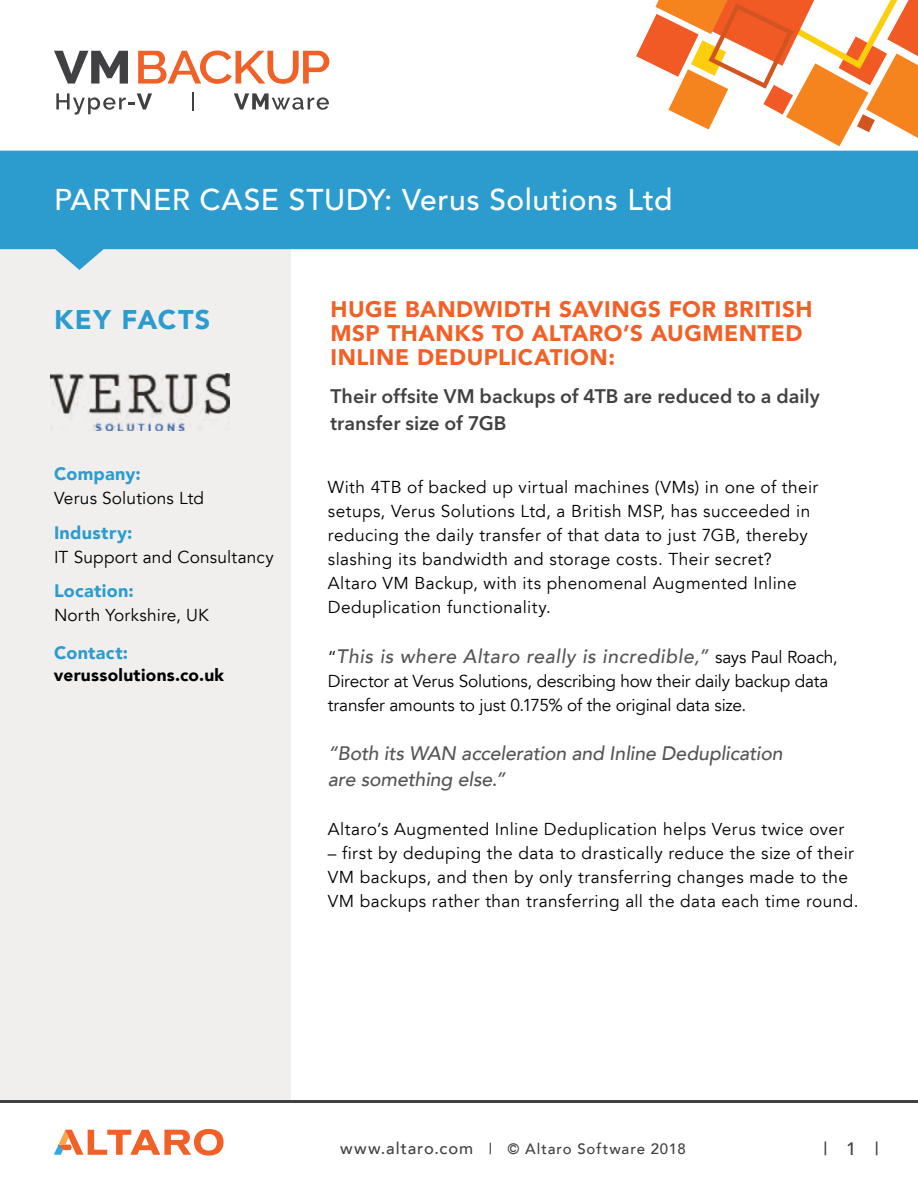
<style>
.page{position:relative;width:918px;height:1188px;background:#fff}
.page>*{position:absolute;margin:0;border:0;box-sizing:border-box;transform-origin:0 0}
.t1{font:500 30px "Avenir LT";letter-spacing:.015em;color:#fff}
.t2{font:900 27px "Avenir LT";letter-spacing:.055em;color:#2c9cce}
.t3{font:900 22.5px/24px "Avenir LT";letter-spacing:.02em;color:#f16127}
.t4{font:italic 500 19.5px/25.5px "Avenir LT";letter-spacing:-.005em;color:#565659}
.t5{font:600 19.5px/27px "Avenir Next LT Pro";color:#414042}
.t6{font:italic 500 19.5px "Avenir LT";letter-spacing:.025em;color:#565659}
.t7{font:900 18px "Avenir LT";letter-spacing:.015em;color:#2c9cce}
.t8{font:500 18px "Avenir LT";color:#414042}
.t9{font:17.25px/24px "Avenir LT";letter-spacing:.025em;color:#000}
.t10{font:17.25px/24px "Avenir LT";letter-spacing:-.01em;color:#000}
.t11{font:900 17.25px "Avenir LT";letter-spacing:.015em;color:#000}
.t12{font:500 15px "Avenir LT";letter-spacing:.06em;color:#414042}
.s1{font-weight:400;font-style:normal;font-size:17.25px;color:#000}
.s2{font-size:16.5px}
</style>
<div class="page">
<div style="left:0;top:240px;width:291px;height:862px;background:#f0efee"></div>
<hr style="left:0;top:1100px;width:918px;height:3px;background:#414042">
<svg style="left:0;top:151px;width:918px;height:119px;fill:#2c9cce"></svg>
<svg style="left:54px;top:51px;width:74px;height:33px"></svg>
<svg style="left:138px;top:51px;width:191px;height:33px"></svg>
<svg style="left:56px;top:93px;width:96px;height:22px"></svg>
<svg style="left:192px;top:92px;width:1px;height:19px"></svg>
<svg style="left:234px;top:93px;width:95px;height:17px"></svg>
<svg style="left:636px;top:0;width:282px;height:146px"></svg>
<svg style="left:54px;top:1129px;width:170px;height:27px"></svg>
<img style="left:51px;top:374px;width:179px;height:57px">
<h1 class="t1" style="left:54px;top:183px;width:620px">PARTNER CASE STUDY: Verus Solutions Ltd</h1>
<h2 class="t2" style="left:54px;top:304px;width:158px">KEY FACTS</h2>
<p class="t7" style="left:54px;top:463px;width:88px">Company:</p>
<p class="t9" style="left:54px;top:487px;width:152px">Verus Solutions Ltd</p>
<p class="t7" style="left:54px;top:522px;width:80px">Industry:</p>
<p class="t9" style="left:54px;top:545px;width:221px">IT Support and Consultancy</p>
<p class="t7" style="left:54px;top:580px;width:81px">Location:</p>
<p class="t9" style="left:54px;top:604px;width:156px">North Yorkshire, UK</p>
<p class="t7" style="left:54px;top:642px;width:76px">Contact:</p>
<p class="t11" style="left:54px;top:665px;width:172px">verussolutions.co.uk</p>
<h3 class="t3" style="left:330px;top:297px;width:484px">HUGE BANDWIDTH SAVINGS FOR BRITISH<br>MSP THANKS TO ALTARO’S AUGMENTED<br>INLINE DEDUPLICATION:</h3>
<p class="t5" style="left:330px;top:382px;width:491px">Their offsite VM backups of 4TB are reduced to a daily transfer size of 7GB</p>
<p class="t9" style="left:328px;top:476px;width:492px">With 4TB of backed up virtual machines (VMs) in one of their setups, Verus Solutions Ltd, a British MSP, has succeeded in reducing the daily transfer of that data to just 7GB, thereby slashing its bandwidth and storage costs. Their secret?<br>Altaro VM Backup, with its phenomenal Augmented Inline Deduplication functionality.</p>
<p class="t6" style="left:328px;top:645px;width:511px"><span class="s1">“</span>This is where Altaro really is incredible,” <span class="s1">says Paul Roach,</span></p>
<p class="t10" style="left:328px;top:669px;width:502px">Director at Verus Solutions, describing how their daily backup data transfer amounts to just 0.175% of the original data size.</p>
<p class="t4" style="left:328px;top:741px;width:456px">“Both its WAN acceleration and Inline Deduplication are something else.”</p>
<p class="t9" style="left:328px;top:818px;width:518px">Altaro’s Augmented Inline Deduplication helps Verus twice over</p>
<p class="t9" style="left:328px;top:842px;width:532px">– first by deduping the data to drastically reduce the size of their<br>VM backups, and then by only transferring changes made to the<br>VM backups rather than transferring all the data each time round.</p>
<p class="t12" style="left:340px;top:1140px;width:347px"><span class="s2">www.altaro.com</span> | © Altaro Software 2018</p>
<p class="t8" style="left:824px;top:1138px;width:57px">| 1 |</p>
</div>
